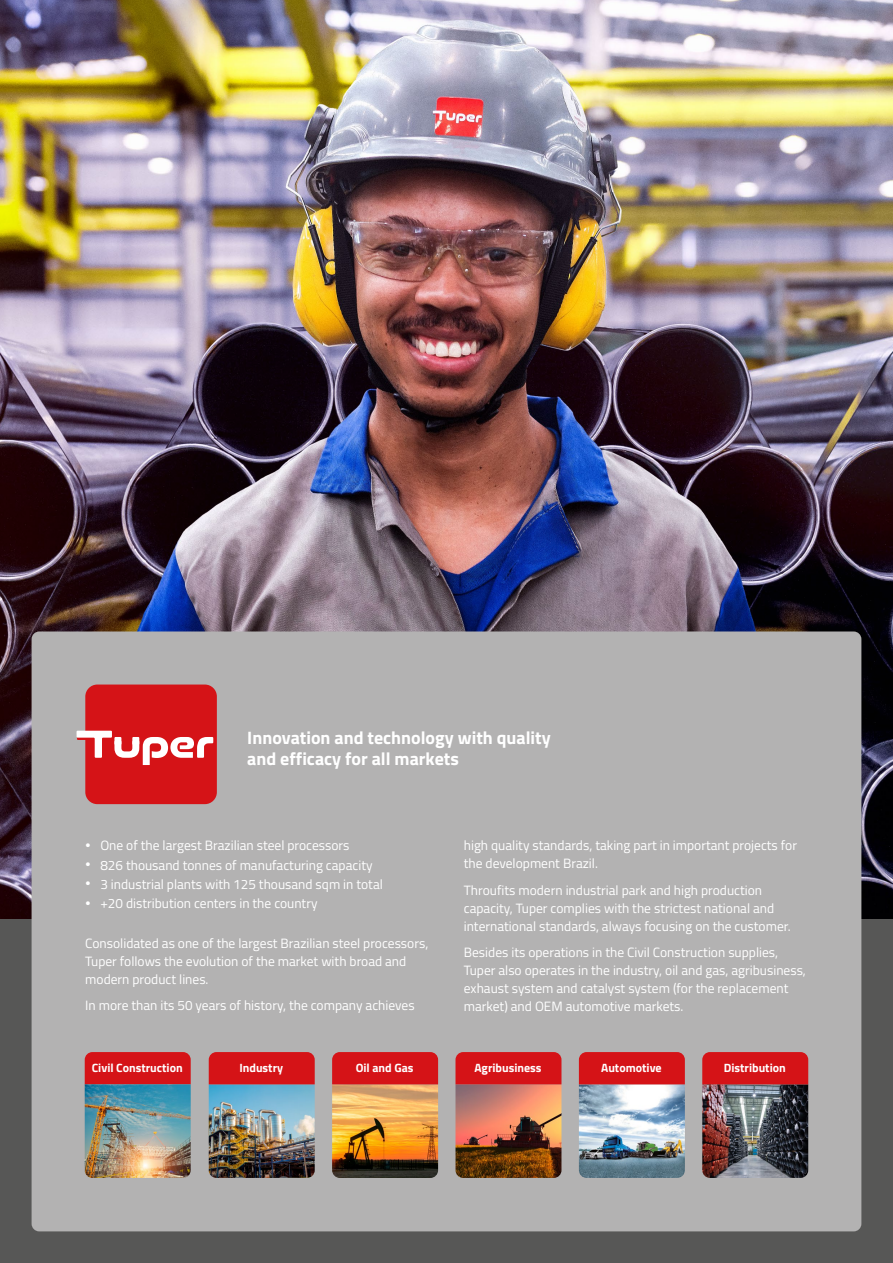
<style>
.page{position:relative;width:893px;height:1263px;background:#fff}
.page>*{position:absolute;margin:0;border:0;box-sizing:border-box;transform-origin:0 0}
.t1{font:700 18px/21px "Titillium Web";color:#fff}
.t2{font:13.5px/18px "Titillium Web";color:#fff}
.t3{font:700 12px "Titillium Web";color:#fff}
.s1{font-family:"Rotis Sans Serif Std";font-weight:300;font-size:10.5px}
</style>
<div class="page">
<div style="left:0;top:742px;width:893px;height:521px;background:#575756"></div>
<img style="left:0;top:0;width:893px;height:918px">
<div style="left:32px;top:631px;width:829px;height:600px;background:#b3b2b2;border-radius:8px"></div>
<img style="left:209px;top:1084px;width:106px;height:94px">
<img style="left:332px;top:1084px;width:106px;height:94px">
<img style="left:455px;top:1084px;width:106px;height:94px">
<img style="left:579px;top:1084px;width:106px;height:94px">
<img style="left:702px;top:1084px;width:106px;height:94px">
<div style="left:455px;top:1052px;width:106px;height:32px;background:#d51317"></div>
<div style="left:579px;top:1052px;width:106px;height:32px;background:#d51317"></div>
<div style="left:702px;top:1052px;width:106px;height:32px;background:#d51317"></div>
<div style="left:332px;top:1052px;width:106px;height:32px;background:#d51317"></div>
<div style="left:85px;top:1052px;width:106px;height:32px;background:#d51317"></div>
<div style="left:209px;top:1052px;width:106px;height:32px;background:#d51317"></div>
<div style="left:85px;top:684px;width:132px;height:120px;background:#d51317;border-radius:12px"></div>
<svg style="left:77px;top:731px;width:136px;height:34px"></svg>
<div style="left:114px;top:737px;width:7px;height:8px;background:#fff"></div>
<div style="left:132px;top:737px;width:7px;height:8px;background:#fff"></div>
<img style="left:85px;top:1084px;width:106px;height:94px">
<h1 class="t1" style="left:247px;top:726px;width:305px">Innovation and technology with quality and efficacy for all markets</h1>
<p class="t2" style="left:85px;top:836px;width:266px"><span class="s1">•</span> One of the largest Brazilian steel processors</p>
<p class="t2" style="left:85px;top:855px;width:289px"><span class="s1">•</span> 826 thousand tonnes of manufacturing capacity</p>
<p class="t2" style="left:85px;top:874px;width:299px"><span class="s1">•</span> 3 industrial plants with 125 thousand sqm in total</p>
<p class="t2" style="left:85px;top:894px;width:234px"><span class="s1">•</span> +20 distribution centers in the country</p>
<p class="t2" style="left:85px;top:933px;width:345px">Consolidated as one of the largest Brazilian steel processors,<br>Tuper follows the evolution of the market with broad and modern product lines.</p>
<p class="t2" style="left:85px;top:996px;width:331px">In more than its 50 years of history, the company achieves</p>
<p class="t2" style="left:464px;top:836px;width:335px">high quality standards, taking part in important projects for the development Brazil.</p>
<p class="t2" style="left:464px;top:880px;width:328px">Throufits modern industrial park and high production capacity, Tuper complies with the strictest national and international standards, always focusing on the customer.</p>
<p class="t2" style="left:464px;top:943px;width:344px">Besides its operations in the Civil Construction supplies, Tuper also operates in the industry, oil and gas, agribusiness, exhaust system and catalyst system (for the replacement market) and OEM automotive markets.</p>
<p class="t3" style="left:92px;top:1059px;width:92px">Civil Construction</p>
<p class="t3" style="left:239px;top:1059px;width:45px">Industry</p>
<p class="t3" style="left:356px;top:1059px;width:59px">Oil and Gas</p>
<p class="t3" style="left:474px;top:1059px;width:69px">Agribusiness</p>
<p class="t3" style="left:601px;top:1059px;width:62px">Automotive</p>
<p class="t3" style="left:724px;top:1059px;width:63px">Distribution</p>
</div>
